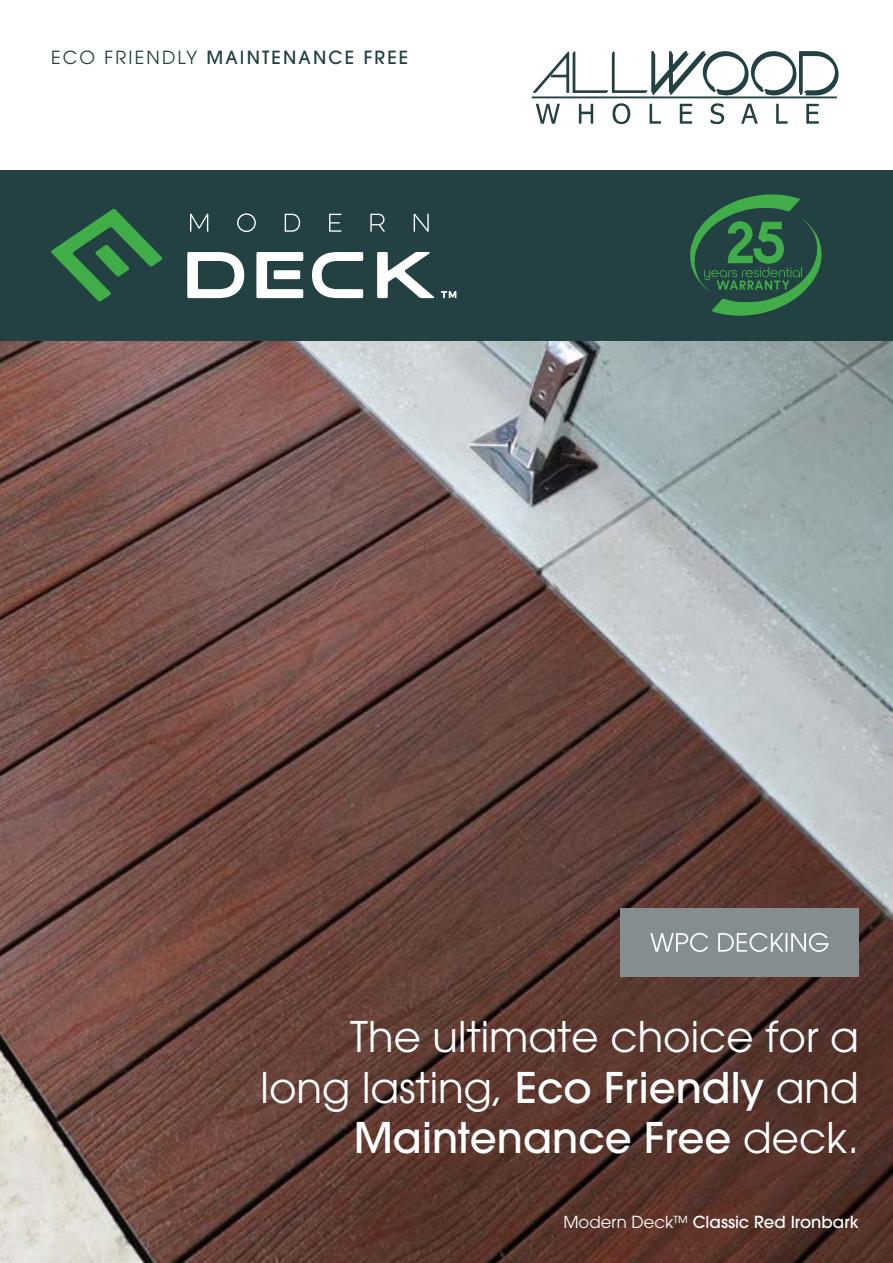
<style>
.page{position:relative;width:893px;height:1263px;background:#fff}
.page>*{position:absolute;margin:0;border:0;box-sizing:border-box;transform-origin:0 0}
.t1{font:42px/50.4px "ITC Avant Garde Pro";color:#fff;text-align:right}
.t2{font:500 18px "ITC Avant Garde Pro";letter-spacing:.12em;color:#234043}
.t3{font:500 16.5px "ITC Avant Garde Pro";color:#fff}
.s1{font-weight:400}
.s2{font-weight:500}
</style>
<div class="page">
<img style="left:0;top:340px;width:893px;height:923px">
<svg style="left:532px;top:51px;width:307px;height:74px"></svg>
<div style="left:0;top:170px;width:893px;height:170px;background:#234043"></div>
<svg style="left:51px;top:209px;width:112px;height:93px"></svg>
<svg style="left:190px;top:214px;width:18px;height:18px"></svg>
<svg style="left:237px;top:213px;width:19px;height:19px"></svg>
<svg style="left:285px;top:214px;width:15px;height:18px"></svg>
<svg style="left:329px;top:214px;width:12px;height:18px"></svg>
<svg style="left:370px;top:214px;width:15px;height:18px"></svg>
<svg style="left:414px;top:214px;width:15px;height:18px"></svg>
<svg style="left:187px;top:252px;width:57px;height:46px"></svg>
<svg style="left:256px;top:252px;width:47px;height:46px"></svg>
<svg style="left:312px;top:252px;width:51px;height:46px"></svg>
<svg style="left:377px;top:252px;width:58px;height:46px"></svg>
<svg style="left:441px;top:291px;width:15px;height:7px"></svg>
<svg style="left:690px;top:194px;width:132px;height:122px"></svg>
<div style="left:621px;top:908px;width:238px;height:68px;background:#848e90"></div>
<svg style="left:650px;top:933px;width:179px;height:19px"></svg>
<p class="t2" style="left:51px;top:46px;width:359px"><span class="s1">ECO FRIENDLY</span> MAINTENANCE FREE</p>
<p class="t1" style="left:261px;top:1011px;width:600px">The ultimate choice for a long lasting, <span class="s2">Eco Friendly</span> and<br><span class="s2">Maintenance Free</span> deck.</p>
<p class="t3" style="left:563px;top:1212px;width:297px"><span class="s1">Modern Deck™</span> Classic Red Ironbark</p>
</div>
